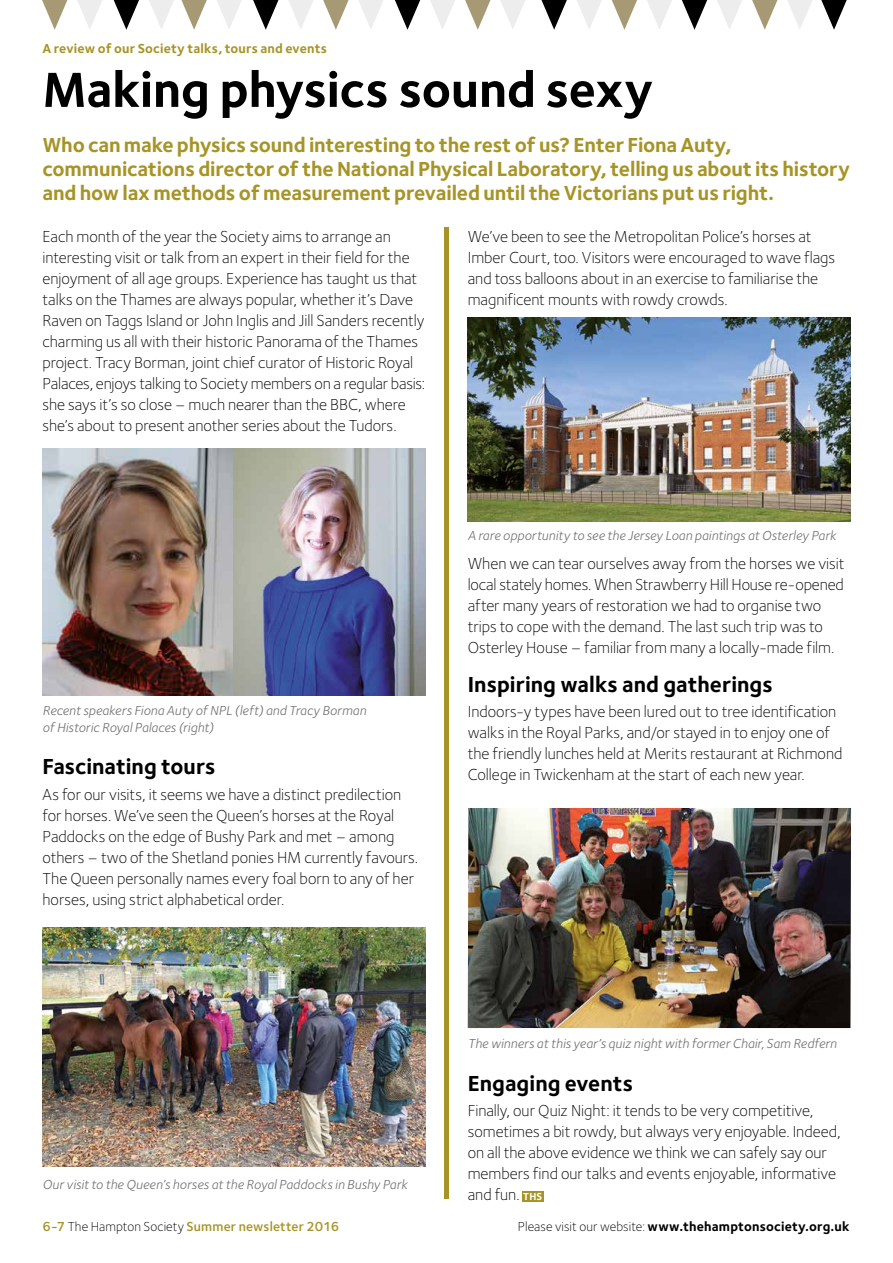
<style>
.page{position:relative;width:893px;height:1263px;background:#fff}
.page>*{position:absolute;margin:0;border:0;box-sizing:border-box;transform-origin:0 0}
.t1{font:700 51px "Foundry Sterling";letter-spacing:-.005em;color:#000}
.t2{font:700 22.5px "Foundry Sterling";color:#000}
.t3{font:700 21px/24px "Foundry Sterling";letter-spacing:-.01em;color:#a79427}
.t4{font:300 16.5px/21px "Foundry Sterling";letter-spacing:-.005em;color:#000}
.t5{font:italic 13.5px/16.5px "Foundry Sterling";letter-spacing:.005em;color:#706f6f}
.t6{font:700 13.5px "Foundry Sterling";letter-spacing:.015em;color:#000}
.t7{font:600 13.5px "Foundry Sterling";letter-spacing:.01em;color:#a79427}
.t8{font:700 13.5px "Foundry Sterling";letter-spacing:.015em;color:#a79427}
.s1{font-weight:700;font-size:10.5px;color:#fff}
.s2{font-weight:300;color:#000}
.s3{font-weight:300}
</style>
<div class="page">
<div style="left:522px;top:1191px;width:21px;height:10px;background:#a79427"></div>
<img style="left:43px;top:448px;width:382px;height:248px">
<img style="left:43px;top:927px;width:382px;height:239px">
<img style="left:468px;top:808px;width:383px;height:220px">
<div style="left:444px;top:227px;width:5px;height:972px;background:#a79427"></div>
<svg style="left:42px;top:0;width:25px;height:30px"></svg>
<svg style="left:181px;top:0;width:26px;height:30px"></svg>
<svg style="left:323px;top:0;width:26px;height:30px"></svg>
<svg style="left:465px;top:0;width:25px;height:30px"></svg>
<svg style="left:612px;top:0;width:25px;height:30px"></svg>
<svg style="left:752px;top:0;width:25px;height:30px"></svg>
<svg style="left:77px;top:0;width:25px;height:29px"></svg>
<svg style="left:217px;top:0;width:25px;height:29px"></svg>
<svg style="left:358px;top:0;width:25px;height:29px"></svg>
<svg style="left:500px;top:0;width:25px;height:29px"></svg>
<svg style="left:647px;top:0;width:25px;height:29px"></svg>
<svg style="left:787px;top:0;width:25px;height:29px"></svg>
<svg style="left:149px;top:0;width:25px;height:29px"></svg>
<svg style="left:288px;top:0;width:25px;height:29px"></svg>
<svg style="left:430px;top:0;width:25px;height:29px"></svg>
<svg style="left:577px;top:0;width:25px;height:29px"></svg>
<svg style="left:717px;top:0;width:25px;height:29px"></svg>
<svg style="left:114px;top:0;width:25px;height:30px"></svg>
<svg style="left:253px;top:0;width:25px;height:30px"></svg>
<svg style="left:395px;top:0;width:25px;height:30px"></svg>
<svg style="left:541px;top:0;width:26px;height:30px"></svg>
<svg style="left:682px;top:0;width:25px;height:30px"></svg>
<svg style="left:821px;top:0;width:26px;height:30px"></svg>
<img style="left:468px;top:318px;width:382px;height:204px">
<p class="t8" style="left:43px;top:40px;width:286px">A review of our Society talks, tours and events</p>
<h1 class="t1" style="left:43px;top:59px;width:613px">Making physics sound sexy</h1>
<p class="t3" style="left:43px;top:133px;width:809px">Who can make physics sound interesting to the rest of us? Enter Fiona Auty, communications director of the National Physical Laboratory, telling us about its history and how lax methods of measurement prevailed until the Victorians put us right.</p>
<p class="t4" style="left:43px;top:225px;width:384px">Each month of the year the Society aims to arrange an interesting visit or talk from an expert in their field for the enjoyment of all age groups. Experience has taught us that talks on the Thames are always popular, whether it’s Dave Raven on Taggs Island or John Inglis and Jill Sanders recently charming us all with their historic Panorama of the Thames project. Tracy Borman, joint chief curator of Historic Royal Palaces, enjoys talking to Society members on a regular basis: she says it’s so close – much nearer than the BBC, where she’s about to present another series about the Tudors.</p>
<p class="t5" style="left:43px;top:702px;width:325px">Recent speakers Fiona Auty of NPL (left) and Tracy Borman of Historic Royal Palaces (right)</p>
<h2 class="t2" style="left:43px;top:753px;width:175px">Fascinating tours</h2>
<p class="t4" style="left:43px;top:783px;width:377px">As for our visits, it seems we have a distinct predilection for horses. We’ve seen the Queen’s horses at the Royal Paddocks on the edge of Bushy Park and met – among others – two of the Shetland ponies HM currently favours.<br>The Queen personally names every foal born to any of her horses, using strict alphabetical order.</p>
<p class="t4" style="left:468px;top:225px;width:369px">We’ve been to see the Metropolitan Police’s horses at Imber Court, too. Visitors were encouraged to wave flags and toss balloons about in an exercise to familiarise the magnificent mounts with rowdy crowds.</p>
<p class="t5" style="left:468px;top:527px;width:370px">A rare opportunity to see the Jersey Loan paintings at Osterley Park</p>
<p class="t4" style="left:468px;top:553px;width:378px">When we can tear ourselves away from the horses we visit local stately homes. When Strawberry Hill House re-opened after many years of restoration we had to organise two trips to cope with the demand. The last such trip was to Osterley House – familiar from many a locally-made film.</p>
<h2 class="t2" style="left:468px;top:671px;width:307px">Inspiring walks and gatherings</h2>
<p class="t4" style="left:468px;top:701px;width:376px">Indoors-y types have been lured out to tree identification walks in the Royal Parks, and/or stayed in to enjoy one of the friendly lunches held at Merits restaurant at Richmond College in Twickenham at the start of each new year.</p>
<p class="t5" style="left:43px;top:1176px;width:366px">Our visit to the Queen’s horses at the Royal Paddocks in Bushy Park</p>
<p class="t5" style="left:468px;top:1035px;width:371px">The winners at this year’s quiz night with former Chair, Sam Redfern</p>
<h2 class="t2" style="left:468px;top:1070px;width:167px">Engaging events</h2>
<p class="t4" style="left:468px;top:1100px;width:374px">Finally, our Quiz Night: it tends to be very competitive, sometimes a bit rowdy, but always very enjoyable. Indeed, on all the above evidence we think we can safely say our members find our talks and events enjoyable, informative and fun. <span class="s1">THS</span></p>
<p class="t7" style="left:43px;top:1218px;width:298px">6-7 <span class="s2">The Hampton Society</span> Summer newsletter 2016</p>
<p class="t6" style="left:518px;top:1218px;width:333px"><span class="s3">Please visit our website:</span> www.thehamptonsociety.org.uk</p>
</div>
